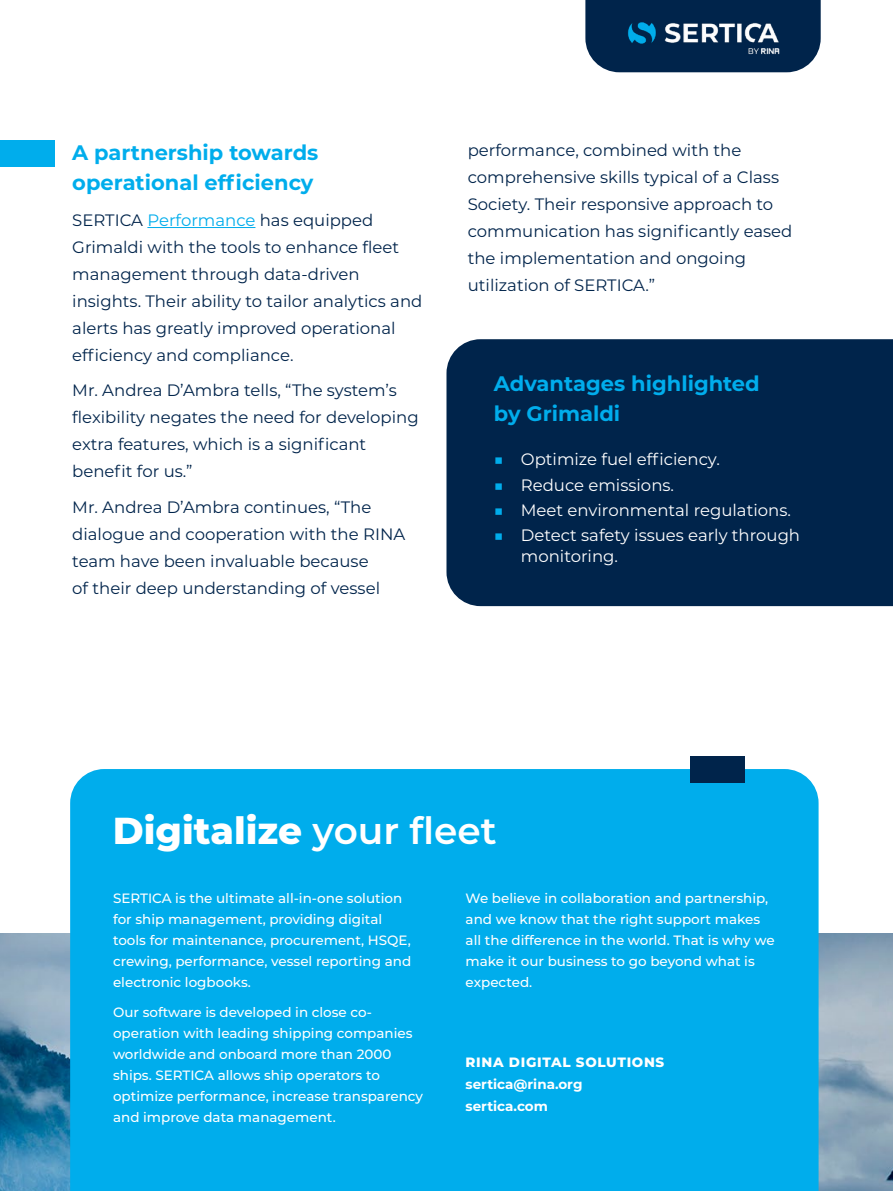
<style>
.page{position:relative;width:893px;height:1191px;background:#fff}
.page>*{position:absolute;margin:0;border:0;box-sizing:border-box;transform-origin:0 0}
.t1{font:800 37.5px "Montserrat";color:#fff}
.t2{font:700 21px/30px "Montserrat";color:#00adec}
.t3{font:16.5px/27px "Montserrat";color:#00244b}
.t4{font:16.5px/21px "Montserrat";color:#fff}
.t5{font:500 13.5px/21px "Montserrat";color:#fff}
.t6{font:700 13.5px/22px "Montserrat";color:#fff}
.t7{font:800 13.5px "Montserrat";letter-spacing:.05em;color:#fff}
.s1{color:#00adec}
.s2{font-weight:600}
</style>
<div class="page">
<hr style="left:147px;top:227px;width:108px;height:1px;background:#00adec">
<div style="left:0;top:140px;width:55px;height:27px;background:#00adec"></div>
<div style="left:585px;top:0;width:236px;height:72px;background:#00244b"></div>
<img style="left:625px;top:17px;width:156px;height:38px">
<div style="left:446px;top:339px;width:447px;height:267px;background:#00244b"></div>
<img style="left:0;top:933px;width:893px;height:258px">
<div style="left:70px;top:769px;width:749px;height:422px;background:#00adec"></div>
<div style="left:690px;top:755px;width:55px;height:27px;background:#00244b"></div>
<p class="t2" style="left:72px;top:137px;width:248px">A partnership towards operational efficiency</p>
<p class="t3" style="left:72px;top:206px;width:352px">SERTICA <span class="s1">Performance</span> has equipped Grimaldi with the tools to enhance fleet management through data-driven insights. Their ability to tailor analytics and alerts has greatly improved operational efficiency and compliance.</p>
<p class="t3" style="left:72px;top:376px;width:348px">Mr. Andrea D’Ambra tells, “The system’s flexibility negates the need for developing extra features, which is a significant benefit for us.”</p>
<p class="t3" style="left:72px;top:493px;width:334px">Mr. Andrea D’Ambra continues, “The dialogue and cooperation with the RINA team have been invaluable because<br>of their deep understanding of vessel</p>
<p class="t3" style="left:468px;top:136px;width:326px">performance, combined with the comprehensive skills typical of a Class Society. Their responsive approach to communication has significantly eased the implementation and ongoing utilization of SERTICA.”</p>
<p class="t2" style="left:494px;top:367px;width:267px">Advantages highlighted by Grimaldi</p>
<p class="t4" style="left:494px;top:448px;width:227px"><span class="s1">■</span> Optimize fuel efficiency.</p>
<p class="t4" style="left:494px;top:474px;width:182px"><span class="s1">■</span> Reduce emissions.</p>
<p class="t4" style="left:494px;top:499px;width:299px"><span class="s1">■</span> Meet environmental regulations.</p>
<p class="t4" style="left:521px;top:524px;width:281px;text-indent:-27px"><span class="s1">■</span> Detect safety issues early through monitoring.</p>
<h1 class="t1" style="left:113px;top:803px;width:385px">Digitalize <span class="s2">your fleet</span></h1>
<p class="t5" style="left:113px;top:887px;width:300px">SERTICA is the ultimate all-in-one solution for ship management, providing digital tools for maintenance, procurement, HSQE, crewing, performance, vessel reporting and electronic logbooks.</p>
<p class="t5" style="left:113px;top:1000px;width:312px">Our software is developed in close co&shy;operation with leading shipping companies worldwide and onboard more than 2000 ships. SERTICA allows ship operators to optimize performance, increase transparency and improve data management.</p>
<p class="t5" style="left:466px;top:887px;width:311px">We believe in collaboration and partnership, and we know that the right support makes all the difference in the world. That is why we make it our business to go beyond what is expected.</p>
<p class="t7" style="left:466px;top:1052px;width:200px">RINA DIGITAL SOLUTIONS</p>
<p class="t6" style="left:466px;top:1073px;width:118px">sertica@rina.org sertica.com</p>
</div>
